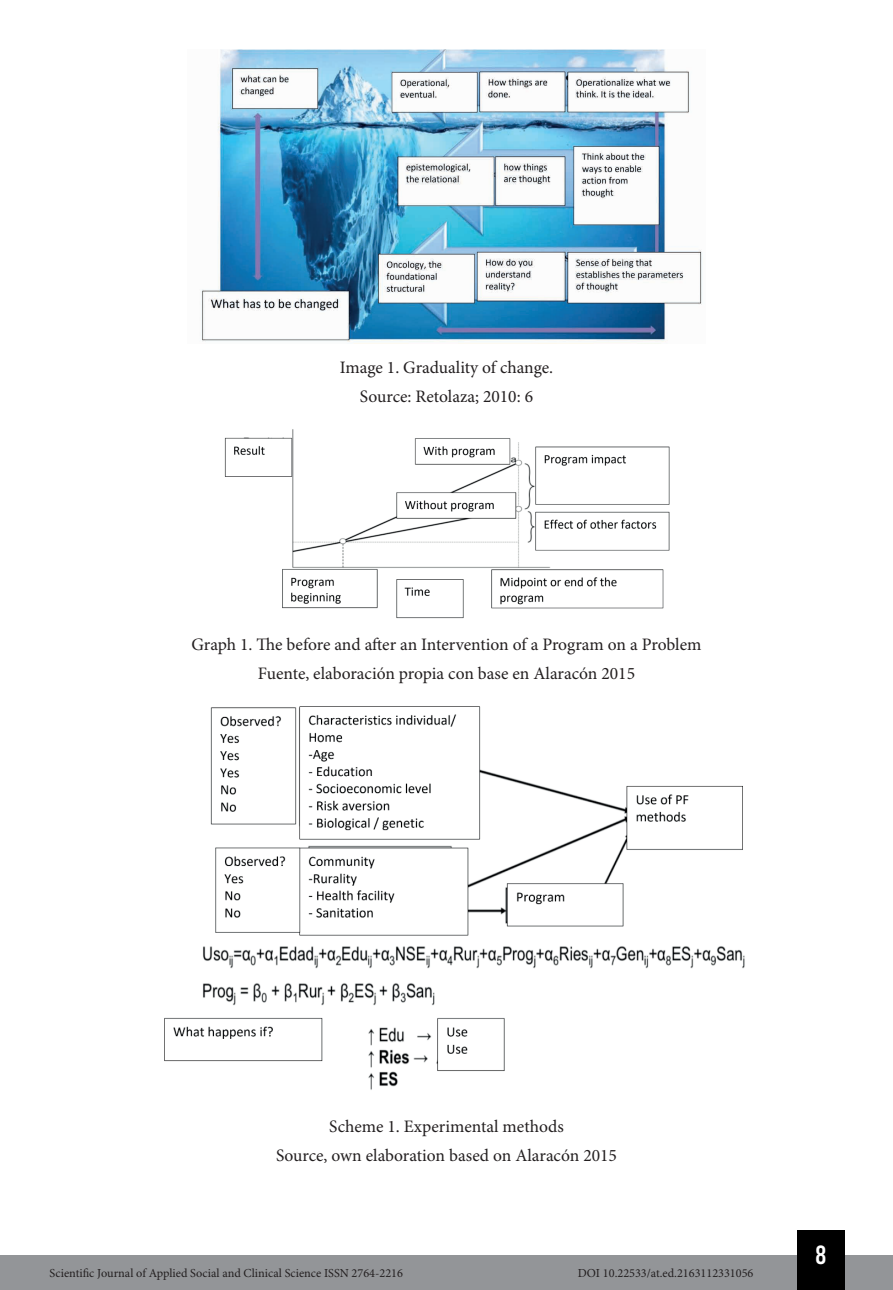
<style>
.page{position:relative;width:893px;height:1290px;background:#fff}
.page>*{position:absolute;margin:0;border:0;box-sizing:border-box;transform-origin:0 0}
.t1{font:26.25px "Bebas Kai";color:#fff}
.t2{font:17.5px/29.4px "Minion Pro";color:#231f20;text-align:center}
.t3{font:12.25px "Minion Pro";color:#231f20}
</style>
<div class="page">
<div style="left:0;top:1255px;width:893px;height:35px;background:#939598"></div>
<div style="left:797px;top:1230px;width:48px;height:60px;background:#000"></div>
<img style="left:201px;top:50px;width:501px;height:292px">
<img style="left:224px;top:429px;width:446px;height:190px">
<img style="left:164px;top:706px;width:581px;height:384px">
<p class="t2" style="left:340px;top:353px;width:215px">Image 1. Graduality of change.<br>Source: Retolaza; 2010: 6</p>
<p class="t2" style="left:192px;top:630px;width:511px">Graph 1. The before and after an Intervention of a Program on a Problem<br>Fuente, elaboración propia con base en Alaracón 2015</p>
<p class="t2" style="left:276px;top:1112px;width:342px">Scheme 1. Experimental methods<br>Source, own elaboration based on Alaracón 2015</p>
<p class="t3" style="left:50px;top:1266px;width:355px">Scientific Journal of Applied Social and Clinical Science ISSN 2764-2216</p>
<p class="t3" style="left:578px;top:1266px;width:177px">DOI 10.22533/at.ed.2163112331056</p>
<h1 class="t1" style="left:816px;top:1241px;width:12px">8</h1>
</div>
